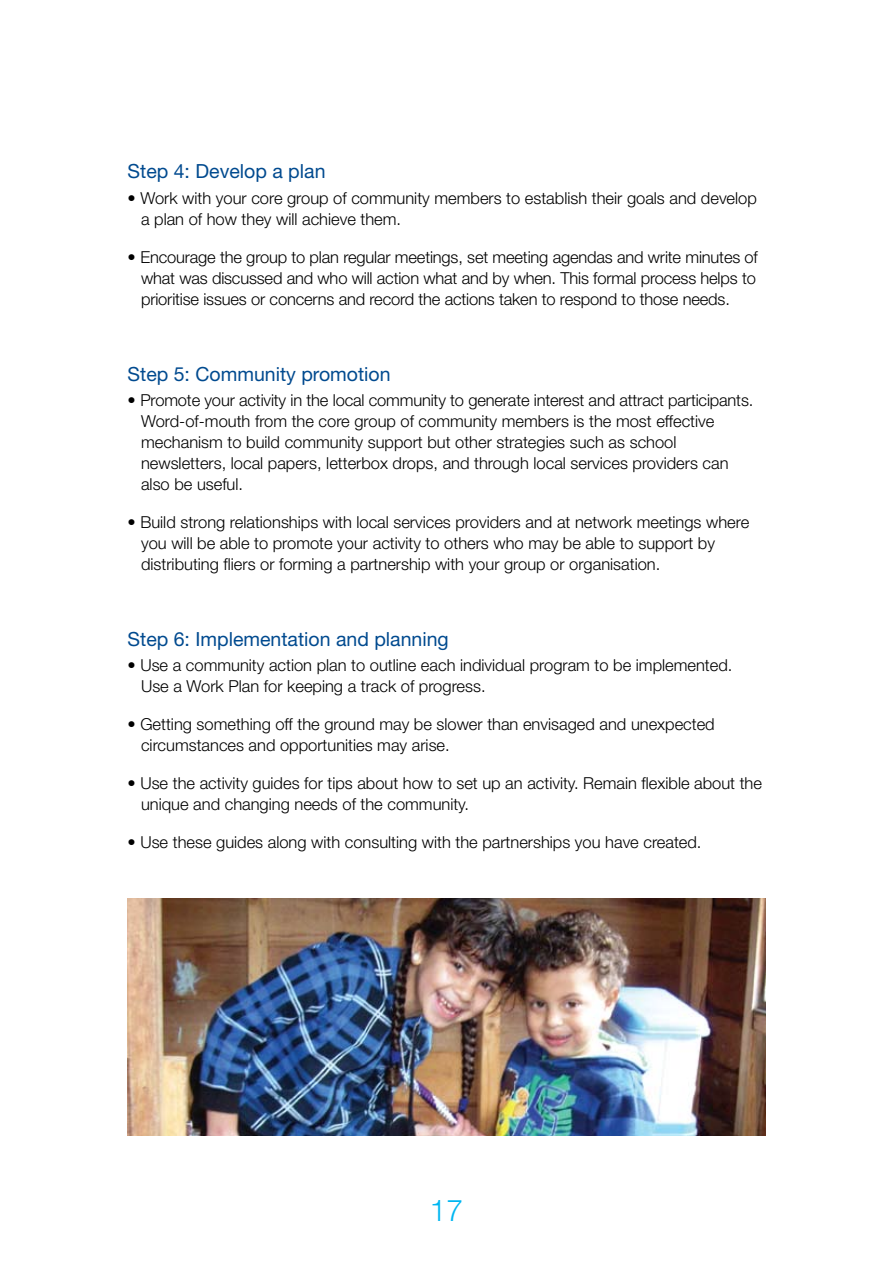
<style>
.page{position:relative;width:893px;height:1263px;background:#fff}
.page>*{position:absolute;margin:0;border:0;box-sizing:border-box;transform-origin:0 0}
.t1{font:300 30px "Helvetica Neue";color:#00b6f1}
.t2{font:19.5px "Helvetica Neue";color:#004a8f}
.t3{font:300 16.5px/21px "Helvetica Neue";color:#000}
</style>
<div class="page">
<img style="left:128px;top:898px;width:637px;height:237px">
<p class="t2" style="left:128px;top:160px;width:199px">Step 4: Develop a plan</p>
<p class="t3" style="left:141px;top:187px;width:617px;text-indent:-13px">• Work with your core group of community members to establish their goals and develop a plan of how they will achieve them.</p>
<p class="t3" style="left:141px;top:246px;width:618px;text-indent:-13px">• Encourage the group to plan regular meetings, set meeting agendas and write minutes of what was discussed and who will action what and by when. This formal process helps to prioritise issues or concerns and record the actions taken to respond to those needs.</p>
<p class="t2" style="left:128px;top:362px;width:265px">Step 5: Community promotion</p>
<p class="t3" style="left:141px;top:389px;width:614px;text-indent:-13px">• Promote your activity in the local community to generate interest and attract participants.<br>Word-of-mouth from the core group of community members is the most effective mechanism to build community support but other strategies such as school newsletters, local papers, letterbox drops, and through local services providers can also be useful.</p>
<p class="t3" style="left:141px;top:511px;width:610px;text-indent:-13px">• Build strong relationships with local services providers and at network meetings where you will be able to promote your activity to others who may be able to support by distributing fliers or forming a partnership with your group or organisation.</p>
<p class="t2" style="left:128px;top:627px;width:323px">Step 6: I mplementation and planning</p>
<p class="t3" style="left:141px;top:654px;width:593px;text-indent:-13px">• Use a community action plan to outline each individual program to be implemented.<br>Use a Work Plan for keeping a track of progress.</p>
<p class="t3" style="left:141px;top:713px;width:575px;text-indent:-13px">• Getting something off the ground may be slower than envisaged and unexpected circumstances and opportunities may arise.</p>
<p class="t3" style="left:141px;top:773px;width:622px;text-indent:-13px">• Use the activity guides for tips about how to set up an activity. Remain flexible about the unique and changing needs of the community.</p>
<p class="t3" style="left:128px;top:832px;width:575px">• Use these guides along with consulting with the partnerships you have created.</p>
<h1 class="t1" style="left:430px;top:1192px;width:35px">17</h1>
</div>
